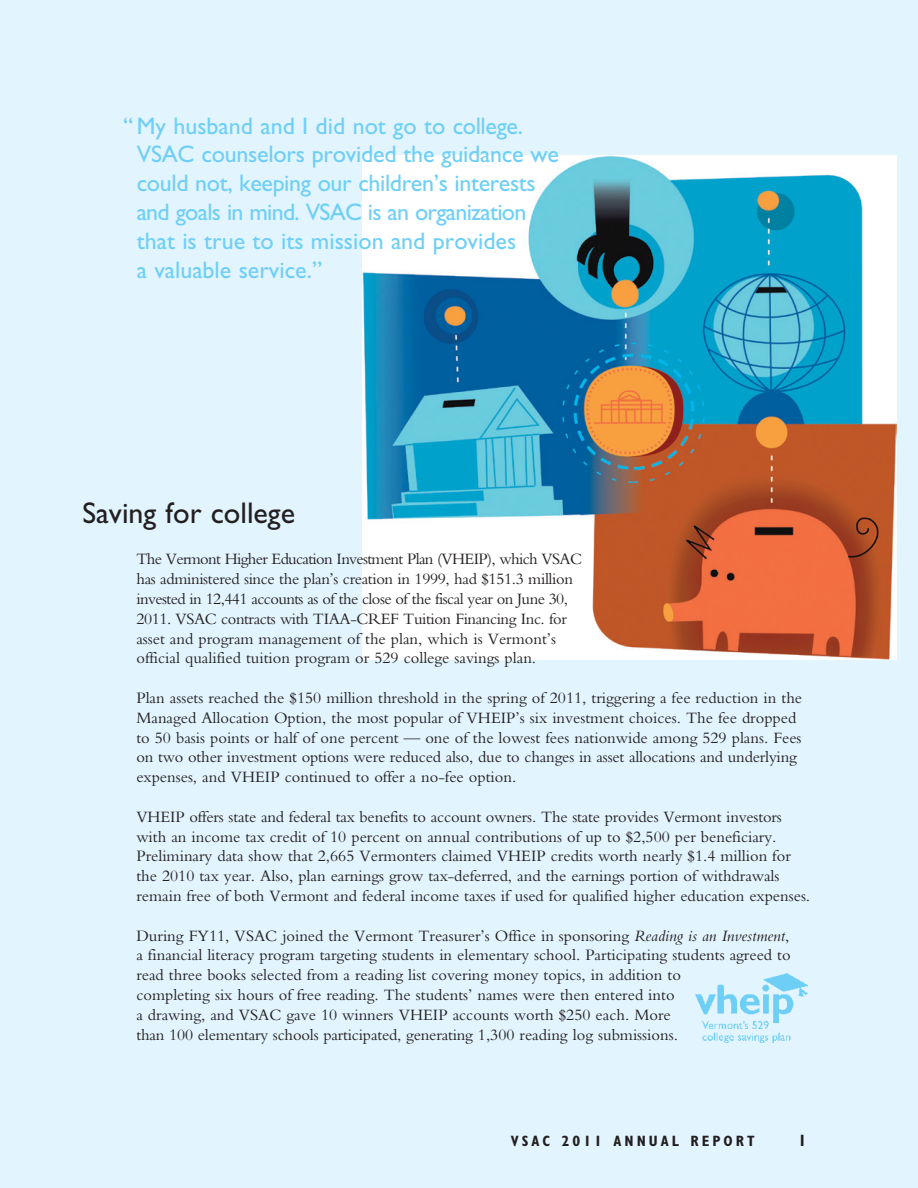
<style>
.page{position:relative;width:918px;height:1188px;background:#e2f4fd}
.page>*{position:absolute;margin:0;border:0;box-sizing:border-box;transform-origin:0 0}
.t1{font:30px "Gill Sans Std";color:#231f20}
.quote{font:24px/28.8px "Gill Sans Std";letter-spacing:-.01em;color:#6ecff6}
.text{font:16.5px/19.8px "Bembo Std";color:#231f20}
.text-2{font:16.5px/19.8px "Bembo Std";letter-spacing:-.025em;color:#231f20}
.t2{font:700 16.5px "Gill Sans Std";color:#231f20}
.t3{font:700 condensed 15px "Gill Sans Std";letter-spacing:.2em;color:#231f20}
.s1{font-style:italic}
</style>
<div class="page">
<img style="left:362px;top:155px;width:535px;height:505px">
<img style="left:695px;top:974px;width:113px;height:68px">
<p class="quote" style="left:137px;top:111px;width:424px;text-indent:-14px">“My husband and I did not go to college.<br>VSAC counselors provided the guidance we could not, keeping our children’s interests and goals in mind. VSAC is an organization that is true to its mission and provides<br>a valuable service.”</p>
<p class="t1" style="left:82px;top:496px;width:214px">Saving for college</p>
<p class="text-2" style="left:136px;top:549px;width:447px">The Vermont Higher Education Investment Plan (VHEIP), which VSAC has administered since the plan’s creation in 1999, had $151.3 million invested in 12,441 accounts as of the close of the fiscal year on June 30, 2011. VSAC contracts with TIAA-CREF Tuition Financing Inc. for asset and program management of the plan, which is Vermont’s official qualified tuition program or 529 college savings plan.</p>
<p class="text" style="left:136px;top:688px;width:667px">Plan assets reached the $150 million threshold in the spring of 2011, triggering a fee reduction in the Managed Allocation Option, the most popular of VHEIP’s six investment choices. The fee dropped to 50 basis points or half of one percent — one of the lowest fees nationwide among 529 plans. Fees on two other investment options were reduced also, due to changes in asset allocations and underlying expenses, and VHEIP continued to offer a no-fee option.</p>
<p class="text" style="left:136px;top:806px;width:675px">VHEIP offers state and federal tax benefits to account owners. The state provides Vermont investors with an income tax credit of 10 percent on annual contributions of up to $2,500 per beneficiary.<br>Preliminary data show that 2,665 Vermonters claimed VHEIP credits worth nearly $1.4 million for the 2010 tax year. Also, plan earnings grow tax-deferred, and the earnings portion of withdrawals remain free of both Vermont and federal income taxes if used for qualified higher education expenses.</p>
<p class="text" style="left:136px;top:925px;width:656px">During FY11, VSAC joined the Vermont Treasurer’s Office in sponsoring <span class="s1">Reading is an Investment</span>, a financial literacy program targeting students in elementary school. Participating students agreed to read three books selected from a reading list covering money topics, in addition to<br>completing six hours of free reading. The students’ names were then entered into<br>a drawing, and VSAC gave 10 winners VHEIP accounts worth $250 each. More<br>than 100 elementary schools participated, generating 1,300 reading log submissions.</p>
<p class="t3" style="left:511px;top:1132px;width:245px">VSAC 2011 ANNUAL REPORT</p>
<p class="t2" style="left:798px;top:1131px;width:11px">1</p>
</div>
